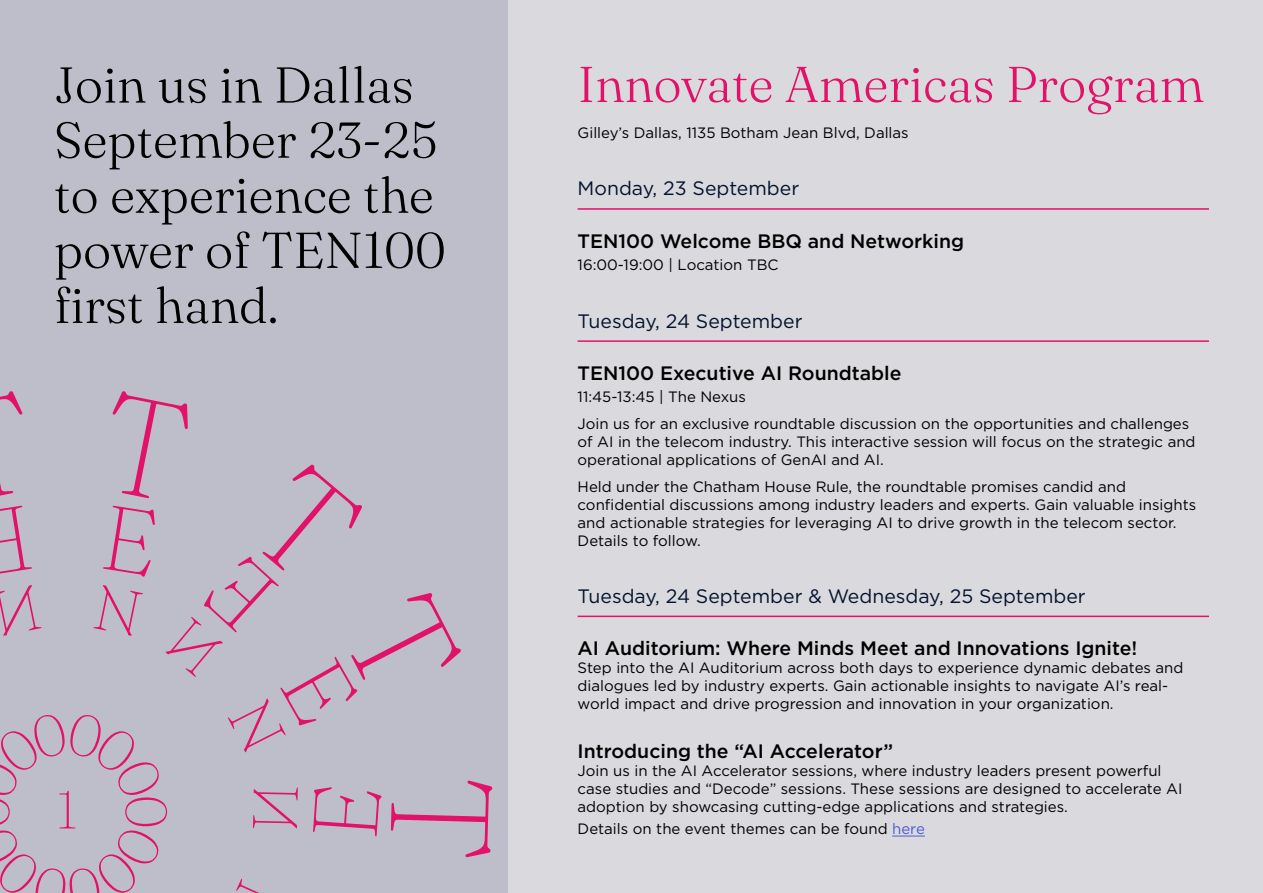
<style>
.page{position:relative;width:1263px;height:893px;background:#bebeca}
.page>*{position:absolute;margin:0;border:0;box-sizing:border-box;transform-origin:0 0}
.t1{font:900 50.25px/55.1px "Fraunces 9 pt";color:#000}
.t2{font:900 50.25px "Fraunces 9 pt";color:#e21169}
.t3{font:500 19.5px "Gotham";color:#000}
.t4{font:19.5px "Gotham";color:#04132e}
.t5{font:15px/18px "Gotham";color:#000}
.s1{color:#4f5cd6}
</style>
<div class="page">
<div style="left:508px;top:0;width:755px;height:893px;background:#dadade"></div>
<hr style="left:578px;top:208px;width:631px;height:2px;background:#e21169">
<hr style="left:578px;top:340px;width:631px;height:2px;background:#e21169">
<hr style="left:578px;top:616px;width:631px;height:1px;background:#e21169">
<hr style="left:892px;top:836px;width:33px;height:1px;background:#4f5cd6">
<svg style="left:0;top:391px;width:492px;height:502px"></svg>
<h1 class="t1" style="left:54px;top:54px;width:393px">Join us in Dallas<br>September 23-25 to experience the power of TEN100 first hand.</h1>
<h1 class="t2" style="left:578px;top:45px;width:628px">Innovate Americas Program</h1>
<p class="t5" style="left:578px;top:123px;width:333px">Gilley’s Dallas, 1135 Botham Jean Blvd, Dallas</p>
<h2 class="t4" style="left:578px;top:176px;width:223px">Monday, 23 September</h2>
<h2 class="t3" style="left:578px;top:228px;width:388px">TEN100 Welcome BBQ and Networking</h2>
<p class="t5" style="left:578px;top:256px;width:202px">16:00-19:00 | Location TBC</p>
<h2 class="t4" style="left:578px;top:308px;width:226px">Tuesday, 24 September</h2>
<h2 class="t3" style="left:578px;top:361px;width:325px">TEN100 Executive AI Roundtable</h2>
<p class="t5" style="left:578px;top:384px;width:613px;line-height:26.5px">11:45-13:45 | The Nexus<br>Join us for an exclusive roundtable discussion on the opportunities and challenges</p>
<p class="t5" style="left:578px;top:432px;width:619px">of AI in the telecom industry. This interactive session will focus on the strategic and operational applications of GenAI and AI.</p>
<p class="t5" style="left:578px;top:477px;width:620px">Held under the Chatham House Rule, the roundtable promises candid and confidential discussions among industry leaders and experts. Gain valuable insights and actionable strategies for leveraging AI to drive growth in the telecom sector.<br>Details to follow.</p>
<h2 class="t4" style="left:578px;top:583px;width:510px">Tuesday, 24 September &amp; Wednesday, 25 September</h2>
<h2 class="t3" style="left:578px;top:636px;width:561px">AI Auditorium: Where Minds Meet and Innovations Ignite!</h2>
<p class="t5" style="left:578px;top:659px;width:607px">Step into the AI Auditorium across both days to experience dynamic debates and dialogues led by industry experts. Gain actionable insights to navigate AI’s real&shy;world impact and drive progression and innovation in your organization.</p>
<h2 class="t3" style="left:578px;top:738px;width:317px">Introducing the “AI Accelerator”</h2>
<p class="t5" style="left:578px;top:761px;width:606px">Join us in the AI Accelerator sessions, where industry leaders present powerful case studies and “Decode” sessions. These sessions are designed to accelerate AI adoption by showcasing cutting-edge applications and strategies.</p>
<p class="t5" style="left:578px;top:819px;width:349px">Details on the event themes can be found <span class="s1">here</span></p>
</div>
